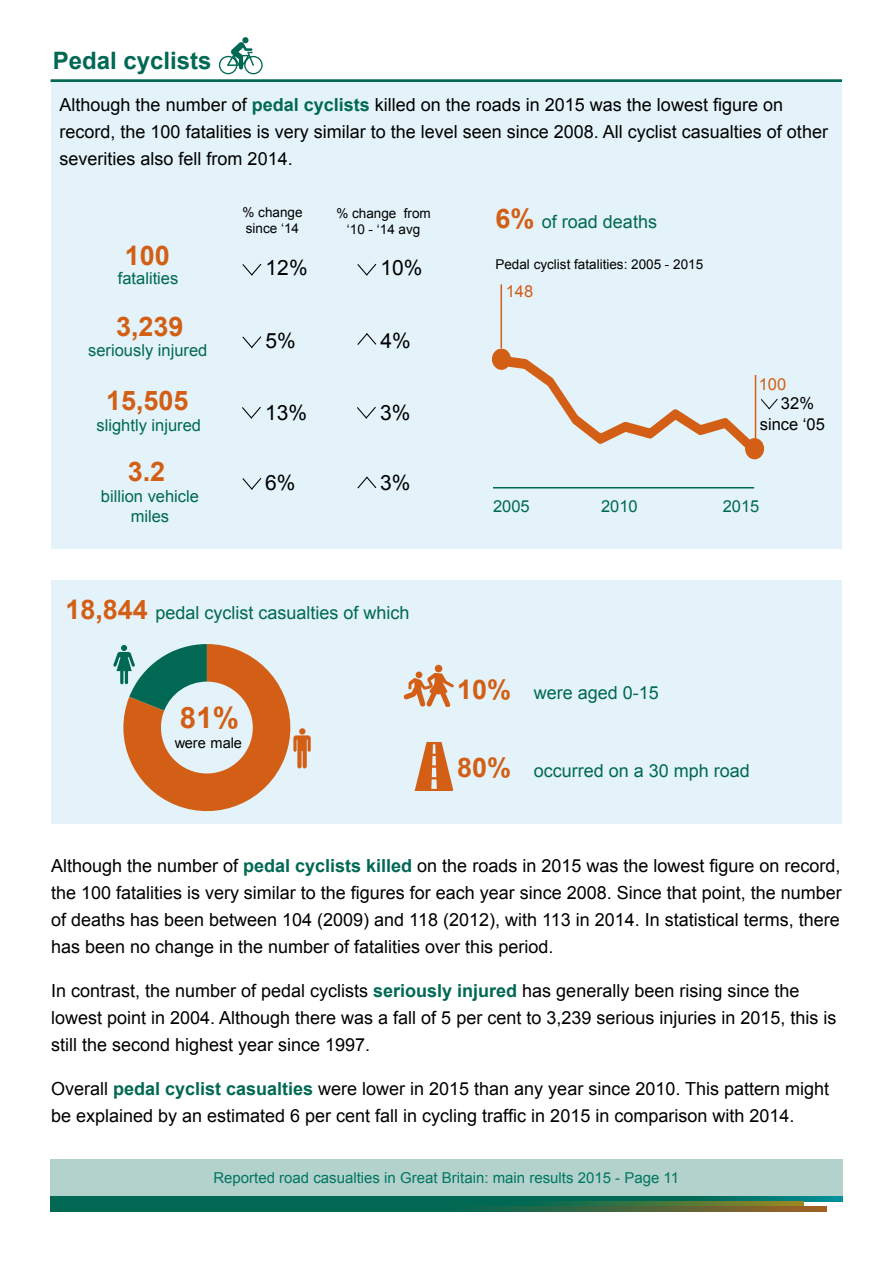
<style>
.page{position:relative;width:893px;height:1263px;background:#fff}
.page>*{position:absolute;margin:0;border:0;box-sizing:border-box;transform-origin:0 0}
.t1{font:700 29.4px "Arial";color:#d25f15}
.t2{font:700 27px "Arial";color:#d25f15}
.t3{font:700 24px "Arial";color:#006853}
.t4{font:21px "Arial";color:#000}
.t5{font:18px/27px "Arial";color:#000}
.t6{font:18px "Arial";color:#006853}
.t7{font:16.5px/19.8px "Arial";color:#006853;text-align:center}
.t8{font:16.5px "Arial";color:#000}
.t9{font:16.5px "Arial";color:#d25f15}
.t10{font:15px "Arial";color:#007662}
.t11{font:14.55px "Arial";letter-spacing:-.01em;color:#000}
.t12{font:13.5px/16.2px "Arial";color:#000}
.s1{font-weight:700;color:#006853}
.s2{font-weight:700;font-size:27px;color:#d25f15}
</style>
<div class="page">
<hr style="left:51px;top:79px;width:791px;height:3px;background:#006853">
<svg style="left:219px;top:37px;width:44px;height:37px"></svg>
<div style="left:51px;top:82px;width:790px;height:467px;background:#e3f3f9"></div>
<svg style="left:242px;top:263px;width:20px;height:13px"></svg>
<svg style="left:242px;top:336px;width:20px;height:12px"></svg>
<svg style="left:242px;top:406px;width:19px;height:13px"></svg>
<svg style="left:357px;top:263px;width:20px;height:13px"></svg>
<svg style="left:357px;top:333px;width:20px;height:12px"></svg>
<svg style="left:357px;top:406px;width:19px;height:13px"></svg>
<svg style="left:357px;top:476px;width:20px;height:13px"></svg>
<svg style="left:242px;top:478px;width:20px;height:12px"></svg>
<div style="left:492px;top:349px;width:19px;height:21px;border:2px solid #d25f15;border-radius:50%"></div>
<hr style="left:501px;top:284px;width:1px;height:64px;background:#d25f15">
<hr style="left:493px;top:487px;width:261px;height:1px;background:#006853">
<svg style="left:492px;top:350px;width:286px;height:110px"></svg>
<div style="left:51px;top:581px;width:791px;height:243px;background:#e3f3f9"></div>
<svg style="left:113px;top:644px;width:198px;height:168px"></svg>
<svg style="left:404px;top:665px;width:50px;height:42px"></svg>
<svg style="left:415px;top:742px;width:38px;height:48px"></svg>
<div style="left:50px;top:1160px;width:792px;height:36px;background:#b3d2cb"></div>
<svg style="left:50px;top:1196px;width:792px;height:5px;background:#006b59"></svg>
<svg style="left:50px;top:1201px;width:753px;height:5px;background:#1b6d4a"></svg>
<svg style="left:50px;top:1206px;width:777px;height:6px;background:#256647"></svg>
<p class="t3" style="left:53px;top:44px;width:160px">Pedal cyclists</p>
<p class="t5" style="left:60px;top:91px;width:770px">Although the number of <span class="s1">pedal cyclists</span> killed on the roads in 2015 was the lowest figure on record, the 100 fatalities is very similar to the level seen since 2008. All cyclist casualties of other severities also fell from 2014.</p>
<p class="t2" style="left:125px;top:238px;width:47px">100</p>
<p class="t7" style="left:118px;top:268px;width:62px">fatalities</p>
<p class="t2" style="left:116px;top:309px;width:69px">3,239</p>
<p class="t7" style="left:88px;top:341px;width:121px">seriously injured</p>
<p class="t2" style="left:106px;top:382px;width:84px">15,505</p>
<p class="t7" style="left:97px;top:415px;width:106px">slightly injured</p>
<p class="t2" style="left:128px;top:454px;width:39px">3.2</p>
<p class="t7" style="left:101px;top:486px;width:100px">billion vehicle miles</p>
<p class="t12" style="left:242px;top:204px;width:62px">% change since ‘14</p>
<p class="t12" style="left:336px;top:205px;width:96px;text-align:center">% change from ‘10 - ‘14 avg</p>
<p class="t4" style="left:381px;top:254px;width:44px">10%</p>
<p class="t4" style="left:266px;top:254px;width:44px">12%</p>
<p class="t4" style="left:266px;top:327px;width:32px">5%</p>
<p class="t4" style="left:381px;top:327px;width:32px">4%</p>
<p class="t4" style="left:265px;top:399px;width:44px">13%</p>
<p class="t4" style="left:380px;top:399px;width:32px">3%</p>
<p class="t4" style="left:265px;top:469px;width:32px">6%</p>
<p class="t4" style="left:380px;top:469px;width:32px">3%</p>
<p class="t6" style="left:495px;top:210px;width:163px"><span class="s2">6%</span> of road deaths</p>
<p class="t12" style="left:495px;top:256px;width:209px">Pedal cyclist fatalities: 2005 - 2015</p>
<p class="t9" style="left:506px;top:281px;width:29px">148</p>
<p class="t9" style="left:759px;top:373px;width:29px">100</p>
<p class="t8" style="left:781px;top:392px;width:35px">32%</p>
<p class="t8" style="left:760px;top:413px;width:67px">since ‘05</p>
<p class="t7" style="left:493px;top:497px;width:38px">2005</p>
<p class="t7" style="left:601px;top:497px;width:38px">2010</p>
<p class="t7" style="left:723px;top:497px;width:38px">2015</p>
<p class="t6" style="left:65px;top:601px;width:346px"><span class="s2">18,844</span> pedal cyclist casualties of which</p>
<p class="t1" style="left:180px;top:698px;width:61px">81%</p>
<p class="t11" style="left:175px;top:734px;width:69px">were male</p>
<p class="t6" style="left:457px;top:681px;width:203px"><span class="s2">10%</span> were aged 0-15</p>
<p class="t6" style="left:457px;top:759px;width:294px"><span class="s2">80%</span> occurred on a 30 mph road</p>
<p class="t5" style="left:51px;top:852px;width:792px;text-align:justify">Although the number of <span class="s1">pedal cyclists killed</span> on the roads in 2015 was the lowest figure on record, the 100 fatalities is very similar to the figures for each year since 2008. Since that point, the number of deaths has been between 104 (2009) and 118 (2012), with 113 in 2014. In statistical terms, there has been no change in the number of fatalities over this period.</p>
<p class="t5" style="left:51px;top:977px;width:787px">In contrast, the number of pedal cyclists <span class="s1">seriously injured</span> has generally been rising since the lowest point in 2004. Although there was a fall of 5 per cent to 3,239 serious injuries in 2015, this is still the second highest year since 1997.</p>
<p class="t5" style="left:51px;top:1075px;width:780px">Overall <span class="s1">pedal cyclist casualties</span> were lower in 2015 than any year since 2010. This pattern might be explained by an estimated 6 per cent fall in cycling traffic in 2015 in comparison with 2014.</p>
<p class="t10" style="left:213px;top:1168px;width:467px">Reported road casualties in Great Britain: main results 2015 - Page 11</p>
</div>
